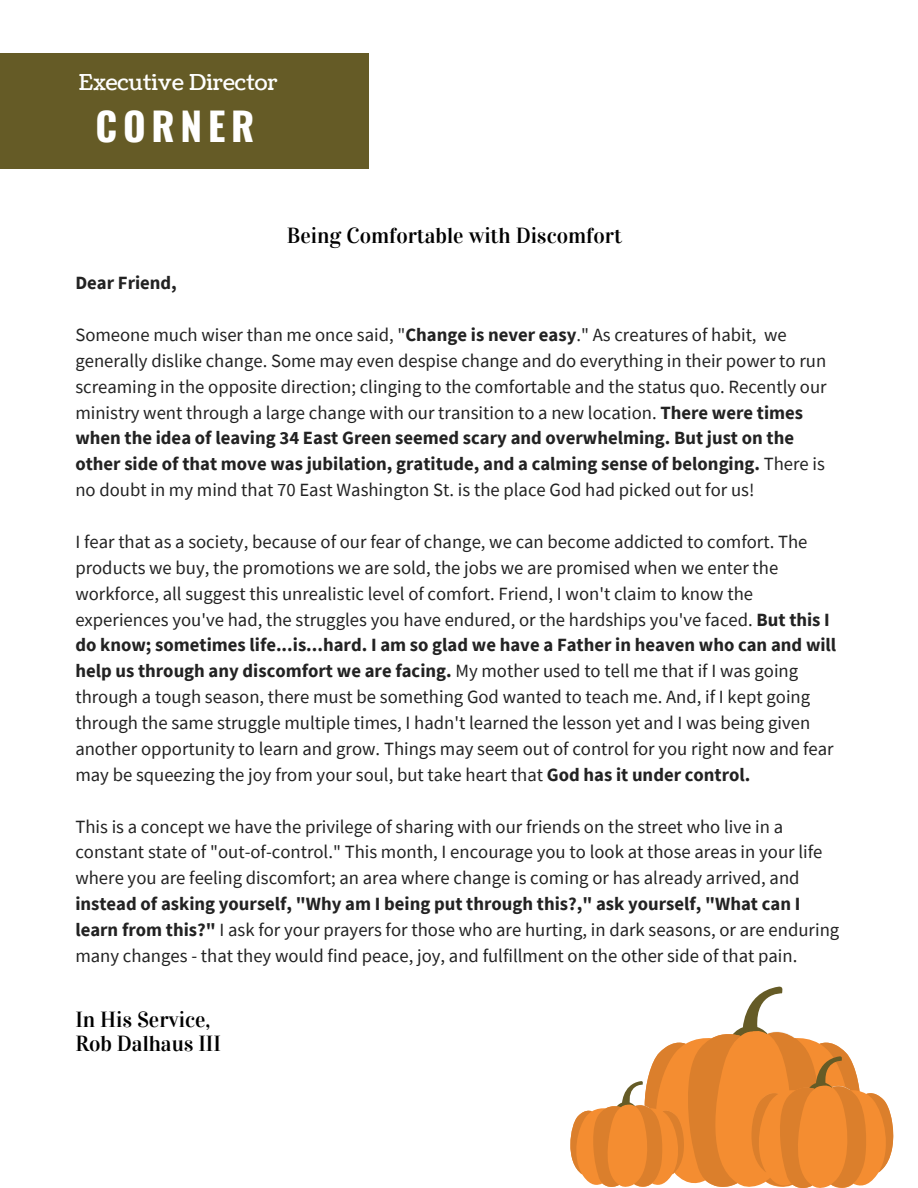
<style>
.page{position:relative;width:918px;height:1188px;background:#fff}
.page>*{position:absolute;margin:0;border:0;box-sizing:border-box;transform-origin:0 0}
.t1{font:700 38.7px "Oswald";letter-spacing:.15em;color:#fff}
.t2{font:21.75px/23.7px "Vidaloka";color:#000}
.t3{font:21.75px "Coustard";color:#fff}
.t4{font:18.75px/25.8px "Source Sans Pro";color:#222}
.t5{font:700 18.75px "Source Sans Pro";color:#222}
.s1{font-weight:700}
</style>
<div class="page">
<div style="left:0;top:53px;width:369px;height:116px;background:#655b26"></div>
<svg style="left:570px;top:987px;width:323px;height:201px"></svg>
<p class="t3" style="left:79px;top:68px;width:200px">Executive Director</p>
<h1 class="t1" style="left:95px;top:96px;width:160px">CORNER</h1>
<p class="t2" style="left:287px;top:224px;width:337px">Being Comfortable with Discomfort</p>
<p class="t5" style="left:75px;top:271px;width:103px">Dear Friend,</p>
<p class="t4" style="left:75px;top:321px;width:753px">Someone much wiser than me once said, "<span class="s1">Change is never easy</span>." As creatures of habit, we generally dislike change. Some may even despise change and do everything in their power to run screaming in the opposite direction; clinging to the comfortable and the status quo. Recently our ministry went through a large change with our transition to a new location. <span class="s1">There were times when the idea of leaving 34 East Green seemed scary and overwhelming. But just on the other side of that move was jubilation, gratitude, and a calming sense of belonging.</span> There is no doubt in my mind that 70 East Washington St. is the place God had picked out for us!</p>
<p class="t4" style="left:75px;top:528px;width:762px">I fear that as a society, because of our fear of change, we can become addicted to comfort. The products we buy, the promotions we are sold, the jobs we are promised when we enter the workforce, all suggest this unrealistic level of comfort. Friend, I won't claim to know the experiences you've had, the struggles you have endured, or the hardships you've faced. <span class="s1">But this I do know; sometimes life...is...hard. I am so glad we have a Father in heaven who can and will help us through any discomfort we are facing.</span> My mother used to tell me that if I was going through a tough season, there must be something God wanted to teach me. And, if I kept going through the same struggle multiple times, I hadn't learned the lesson yet and I was being given another opportunity to learn and grow. Things may seem out of control for you right now and fear may be squeezing the joy from your soul, but take heart that <span class="s1">God has it under control.</span></p>
<p class="t4" style="left:75px;top:813px;width:749px">This is a concept we have the privilege of sharing with our friends on the street who live in a constant state of "out-of-control." This month, I encourage you to look at those areas in your life where you are feeling discomfort; an area where change is coming or has already arrived, and</p>
<p class="t4" style="left:75px;top:891px;width:765px"><span class="s1">instead of asking yourself, "Why am I being put through this?," ask yourself, "What can I learn from this?"</span> I ask for your prayers for those who are hurting, in dark seasons, or are enduring many changes - that they would find peace, joy, and fulfillment on the other side of that pain.</p>
<p class="t2" style="left:75px;top:1008px;width:147px">In His Service,<br>Rob Dalhaus III</p>
</div>
